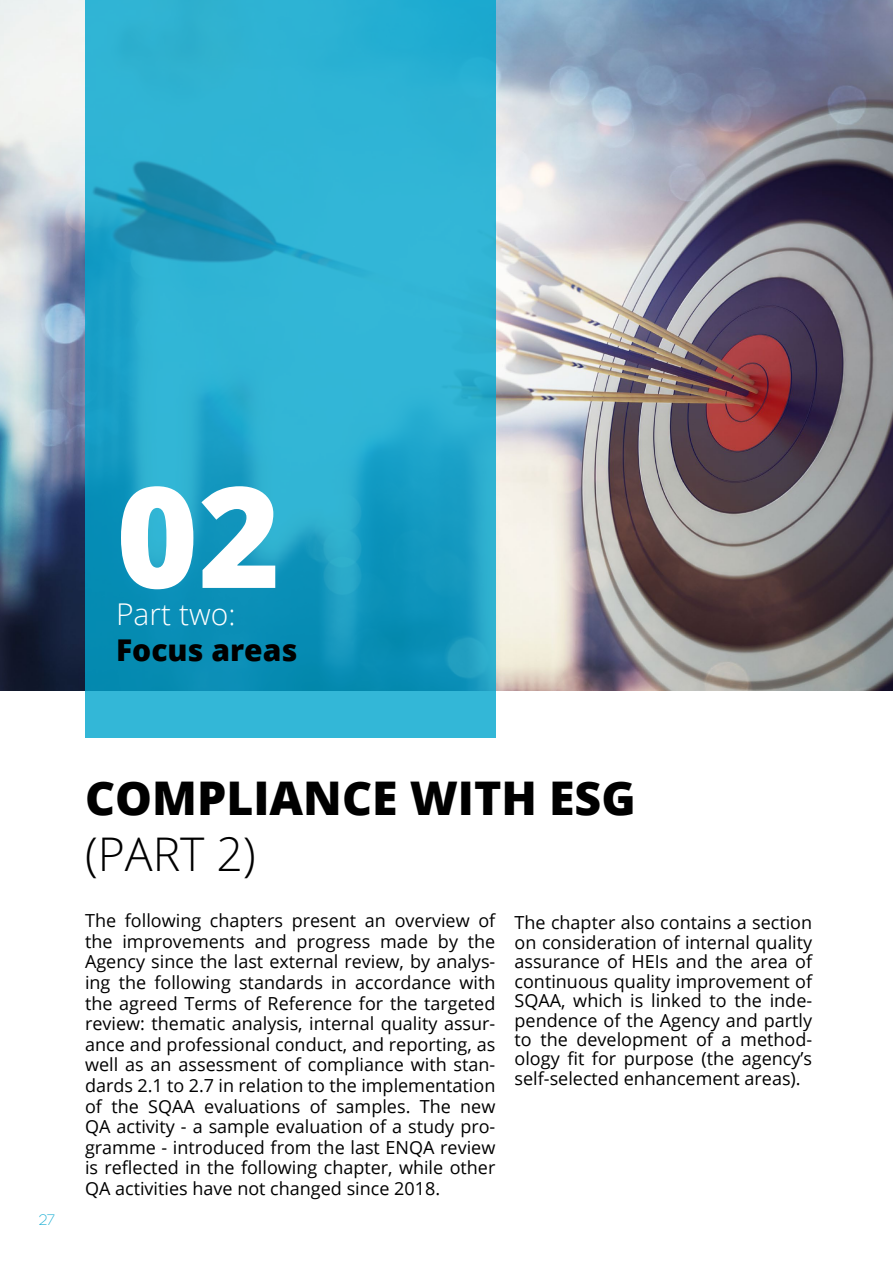
<style>
.page{position:relative;width:893px;height:1263px;background:#fff}
.page>*{position:absolute;margin:0;border:0;box-sizing:border-box;transform-origin:0 0}
.t1{font:800 140.4px "Open Sans";color:#fff}
.t2{font:800 46.35px "Open Sans";color:#000}
.t3{font:300 46.35px "Open Sans";color:#000}
.t4{font:800 30px "Open Sans";color:#000}
.t5{font:300 30px "Open Sans";color:#fff}
.t6{font:18px/20.5px "Open Sans";color:#000;text-align:justify}
.t7{font:300 15px "Novecentowide";color:#00a5ce}
</style>
<div class="page">
<img style="left:0;top:0;width:893px;height:690px">
<svg style="left:85px;top:0;width:410px;height:737px;background:#24a8cb"></svg>
<h1 class="t1" style="left:116px;top:430px;width:166px">02</h1>
<h3 class="t5" style="left:116px;top:594px;width:121px">Part two:</h3>
<h3 class="t4" style="left:116px;top:627px;width:183px">Focus areas</h3>
<p class="t7" style="left:39px;top:1211px;width:18px">27</p>
<h2 class="t2" style="left:85px;top:763px;width:552px">COMPLIANCE WITH ESG</h2>
<h2 class="t3" style="left:85px;top:822px;width:172px">(PART 2)</h2>
<p class="t6" style="left:85px;top:910px;width:412px">The following chapters present an overview of the improvements and progress made by the Agency since the last external review, by analys&shy;ing the following standards in accordance with the agreed Terms of Reference for the targeted review: thematic analysis, internal quality assur&shy;ance and professional conduct, and reporting, as well as an assessment of compliance with stan&shy;dards 2.1 to 2.7 in relation to the implementation of the SQAA evaluations of samples. The new QA activity - a sample evaluation of a study pro&shy;gramme - introduced from the last ENQA review is reflected in the following chapter, while other QA activities have not changed since 2018.</p>
<p class="t6" style="left:514px;top:913px;width:299px;line-height:19.4px">The chapter also contains a section on consideration of internal quality assurance of HEIs and the area of continuous quality improvement of SQAA, which is linked to the inde&shy;pendence of the Agency and partly to the development of a method&shy;ology fit for purpose (the agency’s self-selected enhancement areas).</p>
</div>
